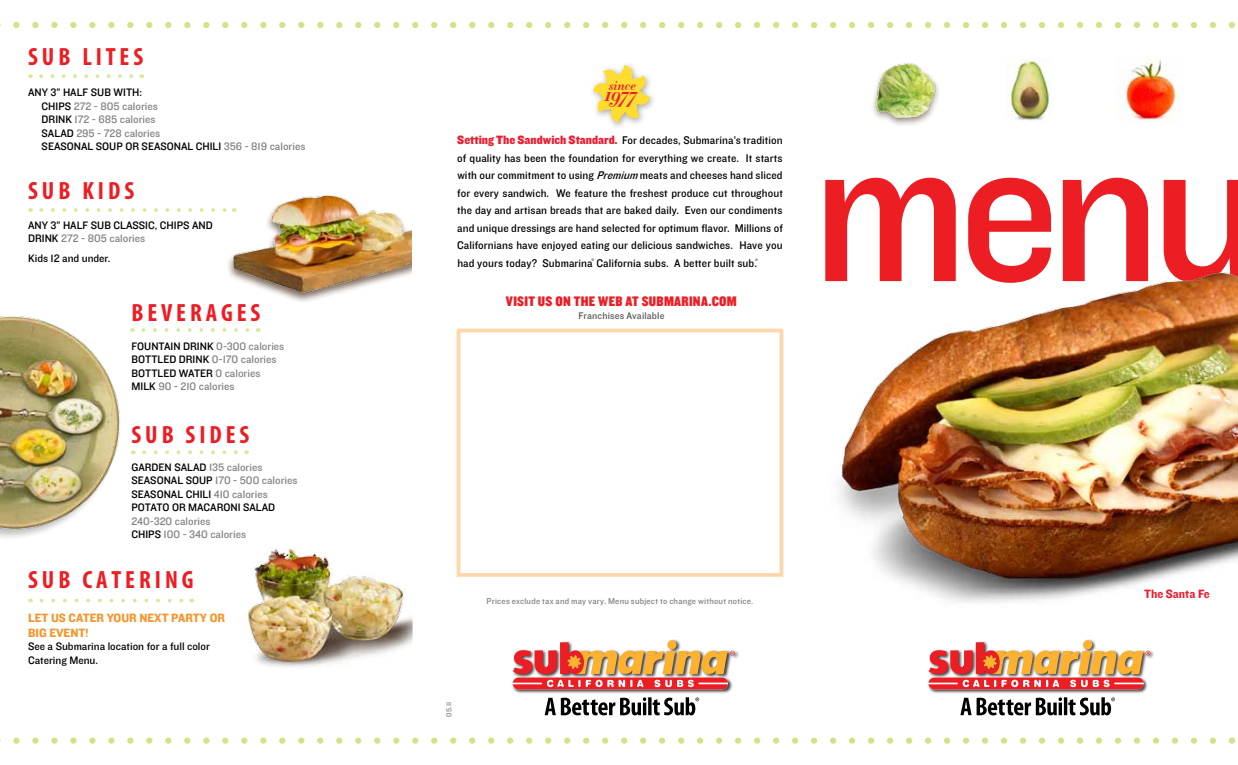
<style>
.page{position:relative;width:1238px;height:765px;background:#fff}
.page>*{position:absolute;margin:0;border:0;box-sizing:border-box;transform-origin:0 0}
.t1{font:216.25px "Knockout HTF31 Junior Middlewt";color:#ed1d24}
.t2{font:700 condensed 25px "Myriad Pro";color:#ed1d24}
.t3{font:21.12px "Didot HTF B06 Bold Ital";color:#ed1c2e}
.t4{font:14.38px "Knockout HTF70 Full Welterwt";letter-spacing:.02em;color:#ed1d24}
.t5{font:13px "Didot HTF B06 Bold Ital";color:#ed1c2e}
.t6{font:12.5px/15px "Knockout HTF51 Middleweight";color:#f79328}
.t7{font:12.5px "Knockout HTF51 Middleweight";color:#ed1c2e}
.t8{font:11.5px/17.5px "Knockout HTF31 Junior Middlewt";letter-spacing:.01em;color:#000;text-align:justify}
.t9{font:11.25px/13.5px "Knockout HTF31 Junior Middlewt";color:#808285}
.t10{font:11.25px/13.5px "Knockout HTF31 Junior Middlewt";color:#000}
.t11{font:10px "Knockout HTF31 Junior Middlewt";letter-spacing:.015em;color:#58595b}
.t12{font:8.75px "Knockout HTF31 Junior Middlewt";letter-spacing:.025em;color:#808285}
.t13{font:7.5px "Knockout HTF31 Junior Middlewt";color:#808285}
.t14{font:3.75px "Knockout HTF31 Junior Middlewt";color:#000}
.s1{color:#000}
.s2{color:#808285}
.s3{font-family:"Knockout HTF71 Full Middlewt";font-size:12.5px;color:#ed1c2e}
.s4{font-style:italic}
</style>
<div class="page">
<img style="left:838px;top:271px;width:400px;height:332px">
<div style="left:927px;top:639px;width:228px;height:55px;background:#000;opacity:.75"></div>
<svg style="left:1083px;top:640px;width:9px;height:9px"></svg>
<svg style="left:928px;top:642px;width:222px;height:47px"></svg>
<svg style="left:960px;top:697px;width:155px;height:18px"></svg>
<div style="left:512px;top:639px;width:227px;height:55px;background:#000;opacity:.75"></div>
<div style="left:667px;top:640px;width:9px;height:9px;background:#fcb131;border-radius:50%"></div>
<svg style="left:512px;top:642px;width:222px;height:47px"></svg>
<svg style="left:544px;top:697px;width:155px;height:18px"></svg>
<div style="left:457px;top:329px;width:326px;height:248px;border:4px solid #fed6ac"></div>
<div style="left:0;top:316px;width:119px;height:225px;background:#000;opacity:.25"></div>
<img style="left:0;top:316px;width:120px;height:214px">
<div style="left:870px;top:61px;width:71px;height:67px;background:#462915;opacity:.55"></div>
<img style="left:874px;top:61px;width:62px;height:67px">
<div style="left:226px;top:194px;width:202px;height:109px;background:#3f220d;opacity:.65"></div>
<img style="left:233px;top:196px;width:179px;height:99px">
<div style="left:412px;top:167px;width:32px;height:152px;background:#fff"></div>
<svg style="left:41px;top:74px;width:101px;height:4px"></svg>
<img style="left:248px;top:548px;width:164px;height:119px">
<svg style="left:41px;top:208px;width:187px;height:4px"></svg>
<img style="left:1116px;top:56px;width:62px;height:66px">
<svg style="left:593px;top:65px;width:57px;height:58px"></svg>
<img style="left:1006px;top:58px;width:43px;height:63px">
<svg style="left:143px;top:328px;width:107px;height:4px"></svg>
<svg style="left:144px;top:450px;width:94px;height:4px"></svg>
<svg style="left:42px;top:599px;width:142px;height:3px"></svg>
<svg style="left:0;top:22px;width:1235px;height:6px"></svg>
<svg style="left:0;top:737px;width:1235px;height:7px"></svg>
<h2 class="t2" style="left:28px;top:42px;width:117px">S U B L I T E S</h2>
<p class="t9" style="left:42px;top:86px;width:265px;text-indent:-13px"><span class="s1">ANY 3” HALF SUB WITH:<br>CHIPS</span> 272 - 805 calories<br><span class="s1">DRINK</span> 172 - 685 calories<br><span class="s1">SALAD</span> 295 - 728 calories<br><span class="s1">SEASONAL SOUP OR SEASONAL CHILI</span> 356 - 819 calories</p>
<h2 class="t2" style="left:28px;top:175px;width:108px">S U B K I D S</h2>
<p class="t10" style="left:28px;top:219px;width:186px">ANY 3” HALF SUB CLASSIC, CHIPS AND<br>DRINK <span class="s2">272 - 805 calories</span></p>
<p class="t10" style="left:28px;top:252px;width:84px">Kids 12 and under.</p>
<h2 class="t2" style="left:131px;top:297px;width:130px">B E V E R A G E S</h2>
<p class="t9" style="left:131px;top:340px;width:154px"><span class="s1">FOUNTAIN DRINK</span> 0-300 calories<br><span class="s1">BOTTLED DRINK</span> 0-170 calories<br><span class="s1">BOTTLED WATER</span> 0 calories<br><span class="s1">MILK</span> 90 - 210 calories</p>
<h2 class="t2" style="left:131px;top:419px;width:119px">S U B S I D E S</h2>
<p class="t10" style="left:131px;top:461px;width:168px">GARDEN SALAD <span class="s2">135 calories<br></span>SEASONAL SOUP <span class="s2">170 - 500 calories<br></span>SEASONAL CHILI <span class="s2">410 calories<br></span>POTATO OR MACARONI SALAD</p>
<p class="t9" style="left:131px;top:515px;width:116px">240-320 calories<br><span class="s1">CHIPS</span> 100 - 340 calories</p>
<h2 class="t2" style="left:28px;top:564px;width:167px">S U B C A T E R I N G</h2>
<p class="t6" style="left:28px;top:610px;width:198px">LET US CATER YOUR NEXT PARTY OR<br>BIG EVENT!</p>
<p class="t10" style="left:28px;top:640px;width:183px">See a Submarina location for a full color<br>Catering Menu.</p>
<p class="t5" style="left:608px;top:77px;width:29px">since</p>
<h3 class="t3" style="left:604px;top:80px;width:35px">1977</h3>
<p class="t8" style="left:457px;top:132px;width:327px"><span class="s3">Setting The Sandwich Standard.</span> For decades, Submarina’s tradition of quality has been the foundation for everything we create. It starts with our commitment to using <span class="s4">Premium</span> meats and cheeses hand sliced for every sandwich. We feature the freshest produce cut throughout the day and artisan breads that are baked daily. Even our condiments and unique dressings are hand selected for optimum flavor. Millions of Californians have enjoyed eating our delicious sandwiches. Have you had yours today? Submarina California subs. A better built sub.</p>
<p class="t4" style="left:506px;top:293px;width:232px">VISIT US ON THE WEB AT SUBMARINA.COM</p>
<p class="t11" style="left:578px;top:310px;width:87px">Franchises Available</p>
<p class="t14" style="left:591px;top:257px;width:4px">®</p>
<p class="t14" style="left:755px;top:258px;width:4px">®</p>
<h1 class="t1" style="left:811px;top:94px;width:452px">menu</h1>
<p class="t12" style="left:486px;top:596px;width:268px">Prices exclude tax and may vary. Menu subject to change without notice.</p>
<p class="t13" style="left:445px;top:717px;width:16px;rotate:-90deg">05.11</p>
<p class="t7" style="left:1144px;top:587px;width:67px">The Santa Fe</p>
</div>
